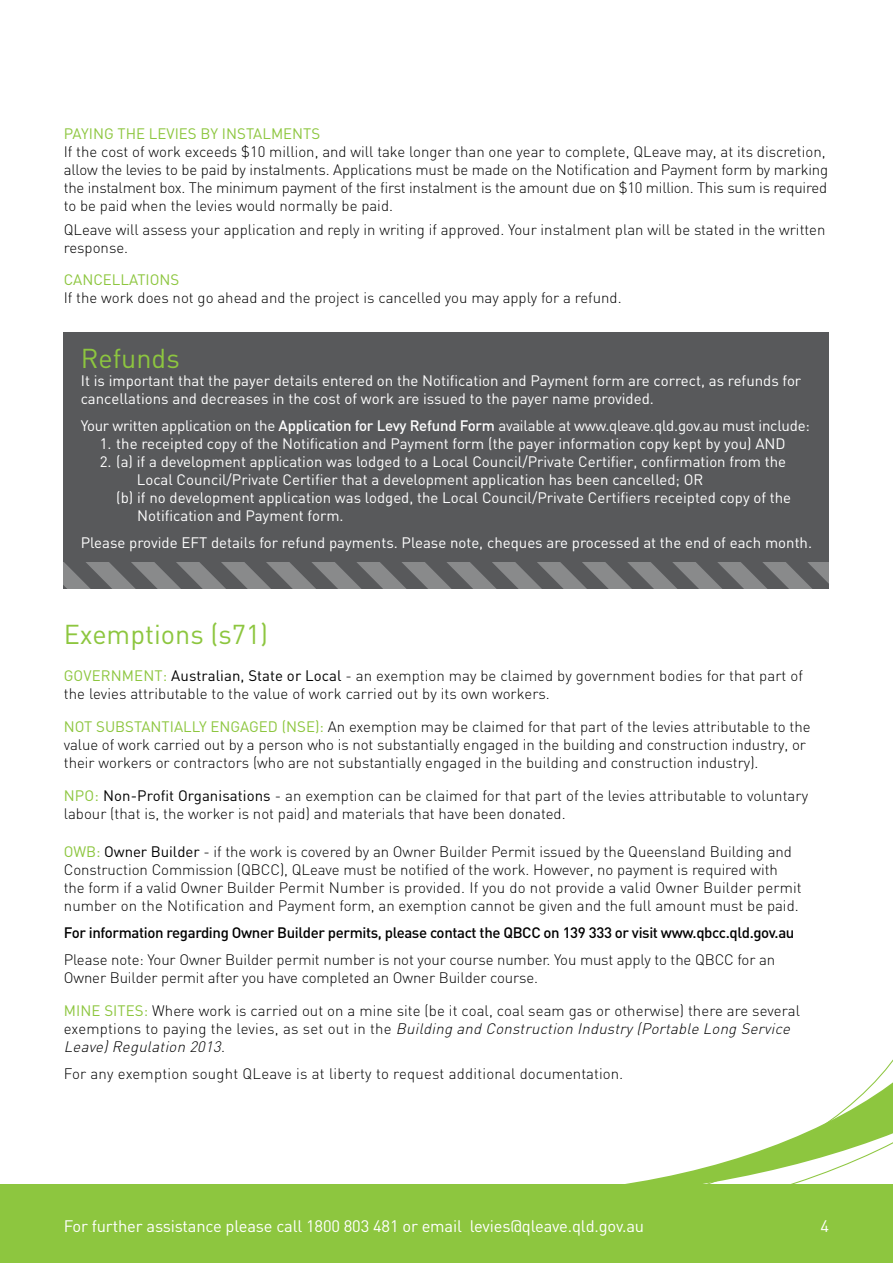
<style>
.page{position:relative;width:893px;height:1263px;background:#fff}
.page>*{position:absolute;margin:0;border:0;box-sizing:border-box;transform-origin:0 0}
.t1{font:27px "DIN";color:#8dc63f}
.t2{font:16.5px "DIN";letter-spacing:-.01em;color:#fff}
.t3{font:300 15px/18px "DIN";color:#000}
.t4{font:15px/18px "DIN";color:#fff}
.t5{font:500 15px "DIN";letter-spacing:-.025em;color:#000}
.t6{font:15px "DIN";letter-spacing:.08em;color:#8dc63f}
.s1{font-weight:500}
.s2{font-weight:400;color:#8dc63f}
.s3{font-weight:400}
.s4{font-style:italic}
</style>
<div class="page">
<svg style="left:625px;top:1059px;width:268px;height:125px"></svg>
<div style="left:0;top:1184px;width:893px;height:79px;background:#8dc63f"></div>
<div style="left:64px;top:332px;width:765px;height:256px;background:#58595b"></div>
<img style="left:64px;top:563px;width:765px;height:25px">
<p class="t6" style="left:64px;top:125px;width:200px">Paying the levies by instalm</p>
<p class="t6" style="left:283px;top:125px;width:39px">ents</p>
<p class="t3" style="left:64px;top:142px;width:766px">If the cost of work exceeds $10 million, and will take longer than one year to complete, QLeave may, at its discretion, allow the levies to be paid by instalments. Applications must be made on the Notification and Payment form by marking the instalment box. The minimum payment of the first instalment is the amount due on $10 million. This sum is required to be paid when the levies would normally be paid.</p>
<p class="t3" style="left:64px;top:220px;width:763px">QLeave will assess your application and reply in writing if approved. Your instalment plan will be stated in the written response.</p>
<p class="t6" style="left:64px;top:271px;width:117px">Cancellations</p>
<p class="t3" style="left:64px;top:288px;width:559px">If the work does not go ahead and the project is cancelled you may apply for a refund.</p>
<h1 class="t1" style="left:81px;top:343px;width:100px">Refunds</h1>
<p class="t4" style="left:81px;top:371px;width:722px">It is important that the payer details entered on the N otification and Payment form are correct, as refunds for cancellations and decreases in the cost of work are issued to the payer name provided.</p>
<p class="t4" style="left:81px;top:416px;width:731px">Your written application on the <span class="s1">Application for Levy Refund Form</span> available at www.qleave.qld.gov.au must include:</p>
<p class="t4" style="left:100px;top:434px;width:687px">1. the receipted copy of the N otification and Payment form (the payer information copy kept by you) AN D</p>
<p class="t4" style="left:100px;top:452px;width:688px">2. (a) if a development application was lodged to a Local Council/Private Certifier, confirmation from the</p>
<p class="t4" style="left:137px;top:470px;width:557px">Local Council/Private Certifier that a development application has been cancelled; OR</p>
<p class="t4" style="left:116px;top:488px;width:676px">(b) if no development application was lodged, the Local Council/Private Certifiers receipted copy of the</p>
<p class="t4" style="left:137px;top:506px;width:208px">Notification and Payment form.</p>
<p class="t4" style="left:81px;top:533px;width:733px">Please provide E FT details for refund payments. Please note, cheques are processed at the end of each month.</p>
<h1 class="t1" style="left:64px;top:619px;width:206px">Exemptions (s71)</h1>
<p class="t3" style="left:64px;top:666px;width:741px"><span class="s2">Governm ent:</span> <span class="s3">Australian, State or Local</span> - an exemption may be claimed by government bodies for that part of the levies attributable to the value of work carried out by its own workers.</p>
<p class="t6" style="left:64px;top:718px;width:233px">N ot Substantially Engaged (NSE</p>
<p class="t3" style="left:64px;top:717px;width:748px;text-indent:251px"><span class="s2">):</span> An exemption may be claimed for that part of the levies attributable to the value of work carried out by a person who is not substantially engaged in the building and construction industry, or their workers or contractors (who are not substantially engaged in the building and construction industry).</p>
<p class="t3" style="left:64px;top:786px;width:746px"><span class="s2">N PO :</span> <span class="s3">Non-Profit Organisations</span> - an exemption can be claimed for that part of the levies attributable to voluntary labour (that is, the worker is not paid) and materials that have been donated.</p>
<p class="t3" style="left:64px;top:842px;width:739px"><span class="s2">OWB :</span> <span class="s3">Owner Builder</span> - if the work is covered by an Owner Builder Permit issued by the Queensland Building and Construction Commission (QBCC), QLeave must be notified of the work. However, no payment is required with the form if a valid Owner Builder Permit Number is provided. If you do not provide a valid Owner Builder permit number on the Notification and Payment form, an exemption cannot be given and the full amount must be paid.</p>
<p class="t5" style="left:64px;top:923px;width:732px">For information regarding Owner Builder permits, please contact the QBCC on 139 333 or visit www.qbcc.qld.gov.au</p>
<p class="t3" style="left:64px;top:950px;width:713px">Please note: Your Owner Builder permit number is not your course number. You must apply to the QBCC for an<br>Owner Builder permit after you have completed an Owner Builder course.</p>
<p class="t3" style="left:64px;top:1001px;width:738px"><span class="s2">Mine Sites:</span> Where work is carried out on a mine site (be it coal, coal seam gas or otherwise) there are several exe m p t i o n s t o p a y i n g t h e lev i e s , a s s e t o u t i n t h e <span class="s4">Building and Construction Industry(Portable Long Service<br>Leave)Regulation 2013</span>.</p>
<p class="t3" style="left:64px;top:1064px;width:565px">For any exemption sought QLeave is at liberty to request additional documentation<span class="s4">.</span></p>
<p class="t2" style="left:64px;top:1217px;width:582px">For further assistance please call 1800 803 481 or email levies@qleave.qld.gov.au</p>
<p class="t2" style="left:821px;top:1217px;width:10px">4</p>
</div>
